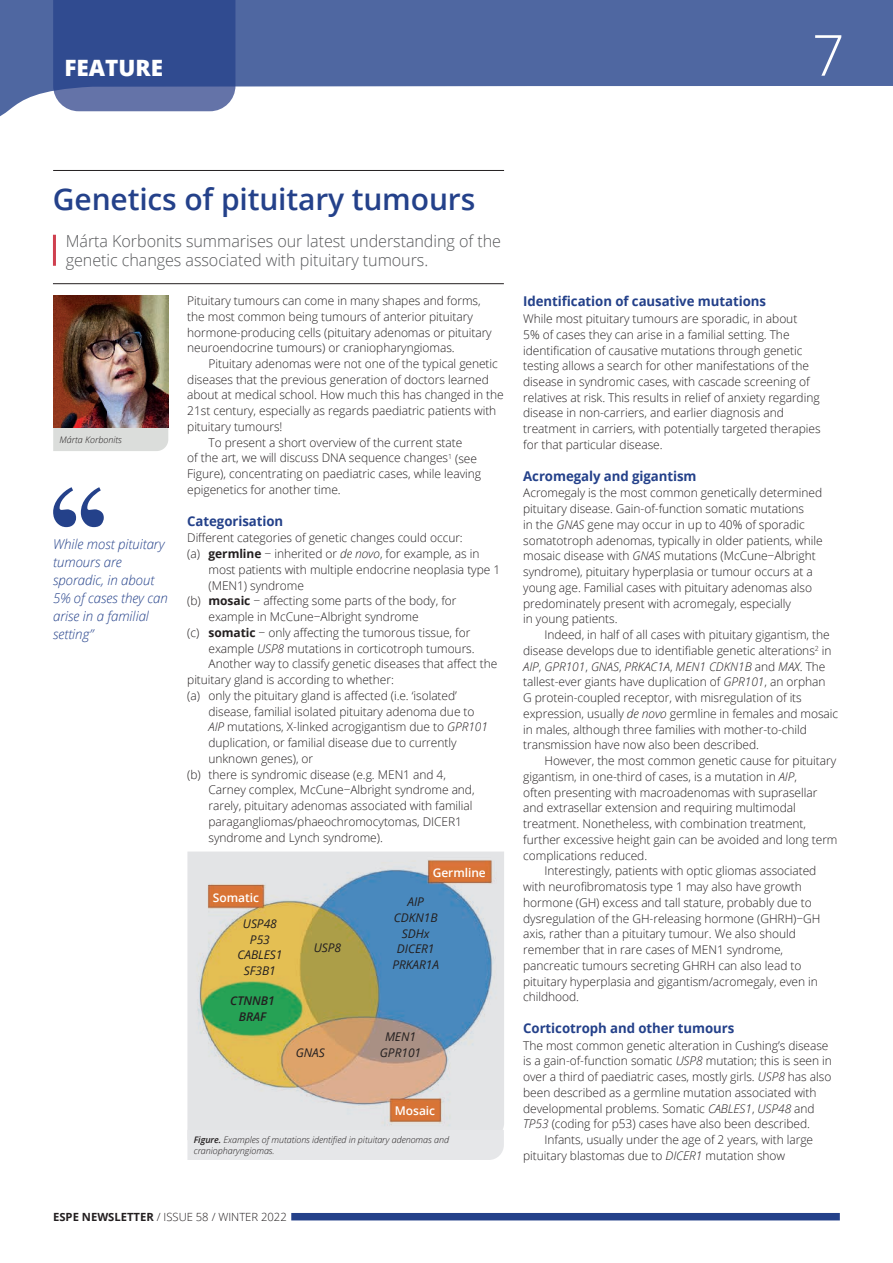
<style>
.page{position:relative;width:893px;height:1263px;background:#fff}
.page>*{position:absolute;margin:0;border:0;box-sizing:border-box;transform-origin:0 0}
.t1{font:300 56.7px "Open Sans";color:#fff}
.t2{font:600 30px "Open Sans";letter-spacing:-.005em;color:#24418a}
.t3{font:800 22.5px "Open Sans";color:#fff}
.t4{font:300 16.5px/19.5px "Open Sans";letter-spacing:-.005em;color:#57585a}
.t5{font:700 13.5px "Open Sans";letter-spacing:-.005em;color:#24418a}
.t6{font:italic 300 13.5px/18px "Open Sans";letter-spacing:-.005em;color:#24418a}
.t7{font:300 12px/15.8px "Open Sans";letter-spacing:-.005em;color:#231f20}
.t8{font:italic 12px/15.8px "Open Sans";letter-spacing:-.005em;color:#231f20;text-align:center}
.t9{font:600 12px "Open Sans";letter-spacing:-.005em;color:#fff}
.t10{font:italic 600 12px/15.8px "Open Sans";letter-spacing:-.005em;color:#231f20;text-align:center}
.t11{font:300 11.25px "Open Sans";color:#231f20}
.t12{font:italic 300 9px/10.5px "Open Sans";letter-spacing:-.005em;color:#231f20}
.s1{font-weight:700}
.s2{font-style:italic}
.s3{font-weight:600}
</style>
<div class="page">
<svg style="left:0;top:0;width:893px;height:117px;fill:#4f67a1"></svg>
<hr style="left:53px;top:170px;width:451px;height:1px;background:#231f20">
<hr style="left:53px;top:283px;width:451px;height:1px;background:#231f20">
<svg style="left:53px;top:487px;width:51px;height:40px"></svg>
<div style="left:53px;top:428px;width:115px;height:23px;background:#dbdddb"></div>
<img style="left:53px;top:296px;width:115px;height:132px">
<hr style="left:53px;top:235px;width:3px;height:31px;background:#cf404f">
<img style="left:187px;top:851px;width:317px;height:279px">
<div style="left:291px;top:1213px;width:549px;height:7px;background:#24418a"></div>
<div style="left:187px;top:1130px;width:317px;height:30px;background:#e6e7e9"></div>
<h3 class="t3" style="left:64px;top:51px;width:100px">FEATURE</h3>
<h1 class="t1" style="left:812px;top:16px;width:34px">7</h1>
<h2 class="t2" style="left:53px;top:179px;width:424px">Genetics of pituitary tumours</h2>
<h3 class="t4" style="left:66px;top:230px;width:437px">Márta Korbonits summarises our latest understanding of the genetic changes associated with pituitary tumours.</h3>
<p class="t12" style="left:60px;top:434px;width:64px">Márta Korbonits</p>
<p class="t6" style="left:53px;top:535px;width:116px">While most pituitary tumours are sporadic, in about<br>5% of cases they can arise in a familial setting”</p>
<p class="t7" style="left:187px;top:292px;width:306px">Pituitary tumours can come in many shapes and forms, the most common being tumours of anterior pituitary hormone-producing cells (pituitary adenomas or pituitary neuroendocrine tumours) or craniopharyngiomas.</p>
<p class="t7" style="left:209px;top:355px;width:291px">Pituitary adenomas were not one of the typical genetic</p>
<p class="t7" style="left:187px;top:371px;width:303px">diseases that the previous generation of doctors learned</p>
<p class="t7" style="left:187px;top:387px;width:318px">about at medical school. How much this has changed in the</p>
<p class="t7" style="left:187px;top:403px;width:311px">21st century, especially as regards paediatric patients with</p>
<p class="t7" style="left:187px;top:418px;width:97px">pituitary tumours!</p>
<p class="t7" style="left:209px;top:434px;width:255px">To present a short overview of the current state</p>
<p class="t7" style="left:187px;top:450px;width:291px">of the art, we will discuss DNA sequence changes<sup>1</sup> (see</p>
<p class="t7" style="left:187px;top:466px;width:295px">Figure), concentrating on paediatric cases, while leaving</p>
<p class="t7" style="left:187px;top:481px;width:155px">epigenetics for another time.</p>
<p class="t5" style="left:187px;top:511px;width:98px">Categorisation</p>
<p class="t7" style="left:187px;top:530px;width:277px">Different categories of genetic changes could occur:</p>
<p class="t7" style="left:187px;top:546px;width:294px">(a) <span class="s1">germline</span> − inherited or <span class="s2">de novo</span>, for example, as in</p>
<p class="t7" style="left:209px;top:561px;width:293px">most patients with multiple endocrine neoplasia type 1</p>
<p class="t7" style="left:209px;top:577px;width:97px">(MEN1) syndrome</p>
<p class="t7" style="left:187px;top:593px;width:271px">(b) <span class="s1">mosaic</span> − affecting some parts of the body, for</p>
<p class="t7" style="left:209px;top:608px;width:212px">example in McCune−Albright syndrome</p>
<p class="t7" style="left:187px;top:624px;width:285px">(c) <span class="s1">somatic</span> − only affecting the tumorous tissue, for</p>
<p class="t7" style="left:209px;top:640px;width:268px">example <span class="s2">USP8</span> mutations in corticotroph tumours.</p>
<p class="t7" style="left:209px;top:656px;width:290px">Another way to classify genetic diseases that affect the</p>
<p class="t7" style="left:187px;top:671px;width:208px">pituitary gland is according to whether:</p>
<p class="t7" style="left:187px;top:687px;width:271px">(a) only the pituitary gland is affected (i.e. ‘isolated’</p>
<p class="t7" style="left:209px;top:703px;width:268px">disease, familial isolated pituitary adenoma due to</p>
<p class="t7" style="left:209px;top:719px;width:281px"><span class="s2">AIP</span> mutations, X-linked acrogigantism due to <span class="s2">GPR101</span></p>
<p class="t7" style="left:209px;top:734px;width:250px">duplication, or familial disease due to currently</p>
<p class="t7" style="left:209px;top:750px;width:106px">unknown genes), or</p>
<p class="t7" style="left:187px;top:766px;width:260px">(b) there is syndromic disease (e.g. MEN1 and 4,</p>
<p class="t7" style="left:209px;top:782px;width:268px">Carney complex, McCune−Albright syndrome and,</p>
<p class="t7" style="left:209px;top:797px;width:266px">rarely, pituitary adenomas associated with familial</p>
<p class="t7" style="left:209px;top:813px;width:255px">paragangliomas/phaeochromocytomas, DICER1</p>
<p class="t7" style="left:209px;top:829px;width:176px">syndrome and Lynch syndrome).</p>
<p class="t9" style="left:213px;top:889px;width:48px">Somatic</p>
<p class="t8" style="left:237px;top:915px;width:46px">USP48<br>P53<br>CABLES1<br>SF3B1</p>
<p class="t10" style="left:230px;top:992px;width:46px">CTNNB1<br>BRAF</p>
<p class="t8" style="left:314px;top:939px;width:29px">USP8</p>
<p class="t8" style="left:296px;top:1044px;width:31px">GNAS</p>
<p class="t9" style="left:433px;top:864px;width:55px">Germline</p>
<p class="t8" style="left:392px;top:893px;width:48px">AIP<br>CDKN1B<br>SDHx<br>DICER1<br>PRKAR1A</p>
<p class="t8" style="left:380px;top:1029px;width:43px">MEN1<br>GPR101</p>
<p class="t9" style="left:395px;top:1102px;width:42px">Mosaic</p>
<p class="t12" style="left:194px;top:1134px;width:257px"><span class="s3">Figure.</span> Examples of mutations identified in pituitary adenomas and craniopharyngiomas.</p>
<p class="t5" style="left:523px;top:292px;width:244px">Identification of causative mutations</p>
<p class="t7" style="left:523px;top:310px;width:299px">While most pituitary tumours are sporadic, in about<br>5% of cases they can arise in a familial setting. The identification of causative mutations through genetic testing allows a search for other manifestations of the disease in syndromic cases, with cascade screening of relatives at risk. This results in relief of anxiety regarding disease in non-carriers, and earlier diagnosis and treatment in carriers, with potentially targeted therapies for that particular disease.</p>
<p class="t5" style="left:523px;top:466px;width:175px">Acromegaly and gigantism</p>
<p class="t7" style="left:523px;top:485px;width:301px">Acromegaly is the most common genetically determined pituitary disease. Gain-of-function somatic mutations<br>in the <span class="s2">GNAS</span> gene may occur in up to 40% of sporadic somatotroph adenomas, typically in older patients, while mosaic disease with <span class="s2">GNAS</span> mutations (McCune−Albright syndrome), pituitary hyperplasia or tumour occurs at a young age. Familial cases with pituitary adenomas also predominately present with acromegaly, especially<br>in young patients.</p>
<p class="t7" style="left:523px;top:626px;width:316px;text-indent:21px">Indeed, in half of all cases with pituitary gigantism, the disease develops due to identifiable genetic alterations<sup>2</sup> in <span class="s2">AIP</span>, <span class="s2">GPR101</span>, <span class="s2">GNAS</span>, <span class="s2">PRKAC1A</span>, <span class="s2">MEN1 CDKN1B</span> and <span class="s2">MAX</span>. The tallest-ever giants have duplication of <span class="s2">GPR101</span>, an orphan<br>G protein-coupled receptor, with misregulation of its expression, usually <span class="s2">de novo</span> germline in females and mosaic in males, although three families with mother-to-child transmission have now also been described.</p>
<p class="t7" style="left:544px;top:752px;width:293px">However, the most common genetic cause for pituitary</p>
<p class="t7" style="left:523px;top:768px;width:275px">gigantism, in one-third of cases, is a mutation in <span class="s2">AIP</span>,</p>
<p class="t7" style="left:523px;top:784px;width:296px">often presenting with macroadenomas with suprasellar</p>
<p class="t7" style="left:523px;top:800px;width:274px">and extrasellar extension and requiring multimodal</p>
<p class="t7" style="left:523px;top:815px;width:284px">treatment. Nonetheless, with combination treatment,</p>
<p class="t7" style="left:523px;top:831px;width:316px">further excessive height gain can be avoided and long term</p>
<p class="t7" style="left:523px;top:847px;width:126px">complications reduced.</p>
<p class="t7" style="left:544px;top:863px;width:273px">Interestingly, patients with optic gliomas associated</p>
<p class="t7" style="left:523px;top:878px;width:280px">with neurofibromatosis type 1 may also have growth</p>
<p class="t7" style="left:523px;top:894px;width:290px">hormone (GH) excess and tall stature, probably due to</p>
<p class="t7" style="left:523px;top:910px;width:299px">dysregulation of the GH-releasing hormone (GHRH)−GH</p>
<p class="t7" style="left:523px;top:926px;width:274px">axis, rather than a pituitary tumour. We also should</p>
<p class="t7" style="left:523px;top:941px;width:261px">remember that in rare cases of MEN1 syndrome,</p>
<p class="t7" style="left:523px;top:957px;width:280px">pancreatic tumours secreting GHRH can also lead to</p>
<p class="t7" style="left:523px;top:973px;width:296px">pituitary hyperplasia and gigantism/acromegaly, even in</p>
<p class="t7" style="left:523px;top:989px;width:57px">childhood.</p>
<p class="t5" style="left:523px;top:1018px;width:213px">Corticotroph and other tumours</p>
<p class="t7" style="left:523px;top:1037px;width:307px">The most common genetic alteration in Cushing’s disease</p>
<p class="t7" style="left:523px;top:1053px;width:310px">is a gain-of-function somatic <span class="s2">USP8</span> mutation; this is seen in</p>
<p class="t7" style="left:523px;top:1069px;width:310px">over a third of paediatric cases, mostly girls. <span class="s2">USP8</span> has also</p>
<p class="t7" style="left:523px;top:1084px;width:295px">been described as a germline mutation associated with</p>
<p class="t7" style="left:523px;top:1100px;width:293px">developmental problems. Somatic <span class="s2">CABLES1</span>, <span class="s2">USP48</span> and</p>
<p class="t7" style="left:523px;top:1116px;width:288px"><span class="s2">TP53</span> (coding for p53) cases have also been described.</p>
<p class="t7" style="left:544px;top:1132px;width:270px">Infants, usually under the age of 2 years, with large</p>
<p class="t7" style="left:523px;top:1147px;width:264px">pituitary blastomas due to <span class="s2">DICER1</span> mutation show</p>
<p class="t11" style="left:53px;top:1209px;width:235px"><span class="s1">ESPE NEWSLETTER</span> / ISSUE 58 / WINTER 2022</p>
</div>
